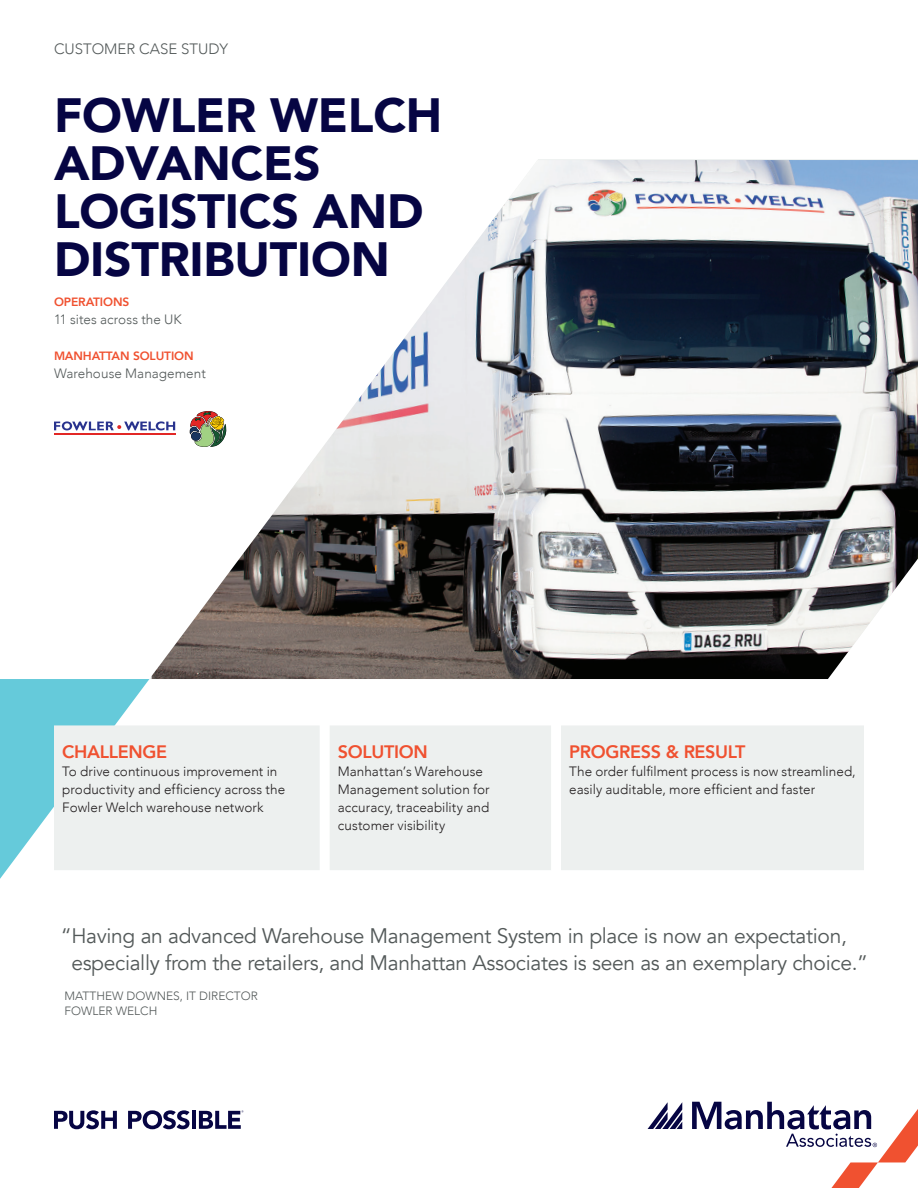
<style>
.page{position:relative;width:918px;height:1188px;background:#fff}
.page>*{position:absolute;margin:0;border:0;box-sizing:border-box;transform-origin:0 0}
.t1{font:900 48px/48px "Avenir";letter-spacing:-.005em;color:#060543}
.t2{font:21px/27px "Avenir";letter-spacing:-.015em;color:#535959}
.t3{font:800 18px "Avenir";letter-spacing:-.02em;color:#f05130}
.t4{font:300 15px "Avenir";color:#535959}
.t5{font:300 13.5px/18px "Avenir";letter-spacing:.005em;color:#231f20}
.t6{font:300 13.5px "Avenir";letter-spacing:.005em;color:#535959}
.t7{font:300 12px/15px "Avenir";color:#535959}
.t8{font:800 12px "Avenir";letter-spacing:-.01em;color:#f05130}
</style>
<div class="page">
<img style="left:152px;top:160px;width:766px;height:519px">
<svg style="left:0;top:679px;width:149px;height:200px"></svg>
<svg style="left:54px;top:1110px;width:63px;height:19px"></svg>
<svg style="left:128px;top:1110px;width:62px;height:19px"></svg>
<hr style="left:192px;top:1111px;width:4px;height:18px;background:#060543">
<svg style="left:199px;top:1110px;width:44px;height:19px"></svg>
<div style="left:55px;top:726px;width:264px;height:143px;background:#edf0ef"></div>
<div style="left:54px;top:725px;width:266px;height:145px;border:2px solid #edf0ef"></div>
<div style="left:330px;top:726px;width:220px;height:143px;background:#edf0ef"></div>
<div style="left:330px;top:725px;width:221px;height:145px;border:2px solid #edf0ef"></div>
<div style="left:562px;top:726px;width:301px;height:143px;background:#edf0ef"></div>
<div style="left:561px;top:725px;width:303px;height:145px;border:2px solid #edf0ef"></div>
<svg style="left:648px;top:1102px;width:34px;height:27px"></svg>
<svg style="left:692px;top:1102px;width:226px;height:86px"></svg>
<svg style="left:190px;top:411px;width:36px;height:36px"></svg>
<hr style="left:54px;top:433px;width:121px;height:2px;background:#e22725">
<svg style="left:54px;top:421px;width:121px;height:9px"></svg>
<p class="t4" style="left:54px;top:40px;width:176px">CUSTOMER CASE STUDY</p>
<h1 class="t1" style="left:54px;top:90px;width:390px">FOWLER WELCH<br>ADVANCES<br>LOGISTICS AND<br>DISTRIBUTION</h1>
<p class="t8" style="left:54px;top:292px;width:77px">OPERATIONS</p>
<p class="t6" style="left:54px;top:311px;width:129px">11 sites across the UK</p>
<p class="t8" style="left:54px;top:346px;width:141px">MANHATTAN SOLUTION</p>
<p class="t6" style="left:54px;top:365px;width:153px">Warehouse Management</p>
<h3 class="t3" style="left:62px;top:738px;width:106px">CHALLENGE</h3>
<p class="t5" style="left:62px;top:762px;width:225px">To drive continuous improvement in productivity and efficiency across the<br>Fowler Welch warehouse network</p>
<h3 class="t3" style="left:338px;top:738px;width:91px">SOLUTION</h3>
<p class="t5" style="left:338px;top:762px;width:153px">Manhattan’s Warehouse<br>Management solution for accuracy, traceability and customer visibility</p>
<h3 class="t3" style="left:569px;top:738px;width:178px">PROGRESS &amp; RESULT</h3>
<p class="t5" style="left:569px;top:762px;width:288px">The order fulfilment process is now streamlined, easily auditable, more efficient and faster</p>
<h2 class="t2" style="left:71px;top:922px;width:798px;text-indent:-11px">“Having an advanced Warehouse Management System in place is now an expectation, especially from the retailers, and Manhattan Associates is seen as an exemplary choice.”</h2>
<p class="t7" style="left:64px;top:988px;width:195px">MATTHEW DOWNES, IT DIRECTOR<br>FOWLER WELCH</p>
</div>
